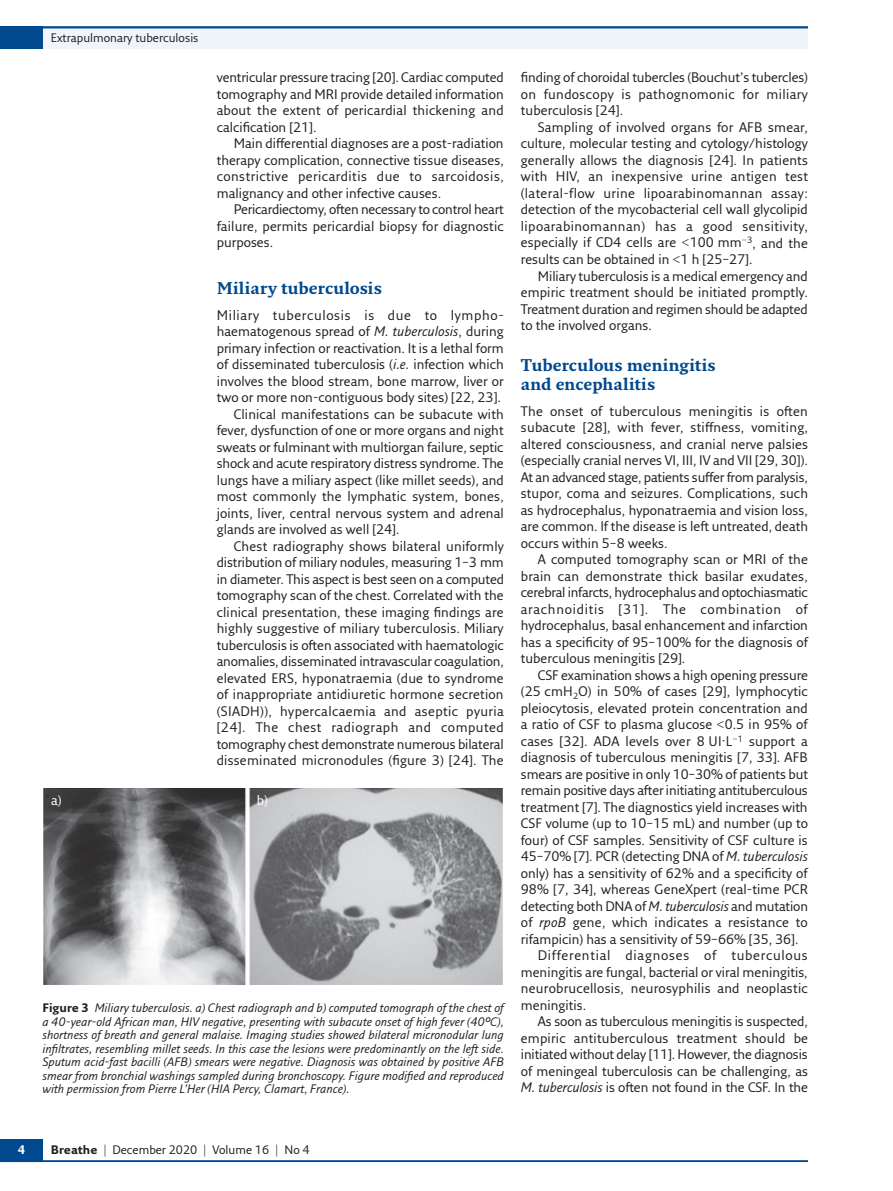
<style>
.page{position:relative;width:893px;height:1191px;background:#fff}
.page>*{position:absolute;margin:0;border:0;box-sizing:border-box;transform-origin:0 0}
.t1{font:700 16.5px/19.5px "Fresco Std";letter-spacing:.005em;color:#01498e}
.t2{font:13.5px/16.5px "Fresco Sans Pro";color:#231f20;text-align:justify}
.t3{font:13.5px "Fresco Sans Pro";letter-spacing:.025em;color:#231f20}
.t4{font:13.5px "Fresco Sans Pro";letter-spacing:.035em;color:#231f20}
.t5{font:13.5px "Fresco Sans Pro";letter-spacing:.05em;color:#231f20}
.t6{font:13.5px "Fresco Sans Pro";letter-spacing:.045em;color:#231f20}
.t7{font:13.5px "Fresco Sans Pro";color:#fff}
.t8{font:italic 12px/13.5px "Fresco Sans Pro";color:#231f20;text-align:justify}
.t9{font:12px "Fresco Sans Pro";color:#231f20}
.t10{font:700 12px "Fresco Sans Pro";color:#fff}
.s1{font-style:italic}
.s2{font-weight:700;font-style:normal}
.s3{font-weight:700}
</style>
<div class="page">
<hr style="left:0;top:1160px;width:808px;height:2px;background:#01498e">
<div style="left:0;top:1138px;width:43px;height:23px;background:#01498e"></div>
<div style="left:0;top:26px;width:808px;height:23px;background:#eff5fb"></div>
<hr style="left:0;top:26px;width:808px;height:2px;background:#01498e">
<div style="left:0;top:26px;width:43px;height:23px;background:#01498e"></div>
<img style="left:44px;top:788px;width:459px;height:197px">
<p class="t9" style="left:51px;top:30px;width:149px">Extrapulmonary tuberculosis</p>
<p class="t2" style="left:217px;top:69px;width:289px">ventricular pressure tracing [20]. Cardiac computed tomography and MRI provide detailed information about the extent of pericardial thickening and calcification [21].</p>
<p class="t2" style="left:217px;top:135px;width:289px;text-indent:17px">Main differential diagnoses are a post-radiation therapy complication, connective tissue diseases, constrictive pericarditis due to sarcoidosis, malignancy and other infective causes.</p>
<p class="t2" style="left:217px;top:201px;width:289px;text-indent:17px">Pericardiectomy, often necessary to control heart failure, permits pericardial biopsy for diagnostic purposes.</p>
<p class="t1" style="left:217px;top:278px;width:167px">Miliary tuberculosis</p>
<p class="t6" style="left:217px;top:306px;width:289px">Miliary tuberculosis is due to lympho-</p>
<p class="t2" style="left:217px;top:323px;width:289px">haematogenous spread of <span class="s1">M. tuberculosis</span>, during</p>
<p class="t2" style="left:217px;top:339px;width:289px">primary infection or reactivation. It is a lethal form</p>
<p class="t2" style="left:217px;top:356px;width:289px">of disseminated tuberculosis (<span class="s1">i.e.</span> infection which</p>
<p class="t2" style="left:217px;top:372px;width:289px">involves the blood stream, bone marrow, liver or</p>
<p class="t2" style="left:217px;top:389px;width:286px">two or more non-contiguous body sites) [22, 23].</p>
<p class="t2" style="left:234px;top:405px;width:272px">Clinical manifestations can be subacute with</p>
<p class="t2" style="left:217px;top:422px;width:288px">fever, dysfunction of one or more organs and night</p>
<p class="t2" style="left:217px;top:438px;width:288px">sweats or fulminant with multiorgan failure, septic</p>
<p class="t2" style="left:217px;top:455px;width:289px">shock and acute respiratory distress syndrome. The</p>
<p class="t2" style="left:217px;top:471px;width:289px">lungs have a miliary aspect (like millet seeds), and</p>
<p class="t2" style="left:217px;top:488px;width:289px">most commonly the lymphatic system, bones,</p>
<p class="t2" style="left:217px;top:504px;width:289px">joints, liver, central nervous system and adrenal</p>
<p class="t2" style="left:217px;top:521px;width:184px">glands are involved as well [24].</p>
<p class="t2" style="left:234px;top:537px;width:272px">Chest radiography shows bilateral uniformly</p>
<p class="t2" style="left:217px;top:553px;width:289px">distribution of miliary nodules, measuring 1–3 mm</p>
<p class="t2" style="left:217px;top:570px;width:289px">in diameter. This aspect is best seen on a computed</p>
<p class="t2" style="left:217px;top:586px;width:288px">tomography scan of the chest. Correlated with the</p>
<p class="t2" style="left:217px;top:603px;width:288px">clinical presentation, these imaging findings are</p>
<p class="t2" style="left:217px;top:619px;width:288px">highly suggestive of miliary tuberculosis. Miliary</p>
<p class="t2" style="left:217px;top:636px;width:289px">tuberculosis is often associated with haematologic</p>
<p class="t2" style="left:217px;top:652px;width:289px">anomalies, disseminated intravascular coagulation,</p>
<p class="t2" style="left:217px;top:669px;width:289px">elevated ERS, hyponatraemia (due to syndrome</p>
<p class="t2" style="left:217px;top:685px;width:288px">of inappropriate antidiuretic hormone secretion</p>
<p class="t3" style="left:217px;top:702px;width:289px">(SIADH)), hypercalcaemia and aseptic pyuria</p>
<p class="t4" style="left:217px;top:719px;width:289px">[24]. The chest radiograph and computed</p>
<p class="t2" style="left:217px;top:735px;width:288px">tomography chest demonstrate numerous bilateral</p>
<p class="t2" style="left:217px;top:751px;width:288px">disseminated micronodules (figure 3) [24]. The</p>
<p class="t7" style="left:51px;top:792px;width:12px">a)</p>
<p class="t7" style="left:257px;top:792px;width:13px">b)</p>
<p class="t8" style="left:43px;top:1001px;width:463px"><span class="s2">Figure 3</span> Miliary tuberculosis. a) Chest radiograph and b) computed tomograph of the chest of a 40-year-old African man, HIV negative, presenting with subacute onset of high fever (40°C), shortness of breath and general malaise. Imaging studies showed bilateral micronodular lung infiltrates, resembling millet seeds. In this case the lesions were predominantly on the left side.<br>Sputum acid-fast bacilli (AFB) smears were negative. Diagnosis was obtained by positive AFB smear from bronchial washings sampled during bronchoscopy. Figure modified and reproduced with permission from Pierre L’Her (HIA Percy, Clamart, France).</p>
<p class="t2" style="left:521px;top:69px;width:289px">finding of choroidal tubercles (Bouchut’s tubercles) on fundoscopy is pathognomonic for miliary tuberculosis [24].</p>
<p class="t2" style="left:521px;top:118px;width:289px;text-indent:17px">Sampling of involved organs for AFB smear, culture, molecular testing and cytology/histology generally allows the diagnosis [24]. In patients with HIV, an inexpensive urine antigen test (lateral-flow urine lipoarabinomannan assay: detection of the mycobacterial cell wall glycolipid lipoarabinomannan) has a good sensitivity, especially if CD4 cells are &lt;100 mm<sup>−3</sup>, and the results can be obtained in &lt;1 h [25–27].</p>
<p class="t2" style="left:521px;top:267px;width:289px;text-indent:17px">Miliary tuberculosis is a medical emergency and empiric treatment should be initiated promptly.<br>Treatment duration and regimen should be adapted to the involved organs.</p>
<p class="t1" style="left:521px;top:354px;width:196px">Tuberculous meningitis and encephalitis</p>
<p class="t2" style="left:521px;top:402px;width:289px">The onset of tuberculous meningitis is often subacute [28], with fever, stiffness, vomiting, altered consciousness, and cranial nerve palsies (especially cranial nerves VI, III, IV and VII [29, 30]).<br>At an advanced stage, patients suffer from paralysis, stupor, coma and seizures. Complications, such as hydrocephalus, hyponatraemia and vision loss, are common. If the disease is left untreated, death occurs within 5–8 weeks.</p>
<p class="t2" style="left:521px;top:551px;width:289px;text-indent:17px">A computed tomography scan or MRI of the brain can demonstrate thick basilar exudates, cerebral infarcts, hydrocephalus and optochiasmatic arachnoiditis [31]. The combination of hydrocephalus, basal enhancement and infarction has a specificity of 95–100% for the diagnosis of tuberculous meningitis [29].</p>
<p class="t2" style="left:538px;top:666px;width:272px">CSF examination shows a high opening pressure</p>
<p class="t2" style="left:521px;top:683px;width:289px">(25 cmH<sub>2</sub>O) in 50% of cases [29], lymphocytic</p>
<p class="t2" style="left:521px;top:699px;width:289px">pleiocytosis, elevated protein concentration and</p>
<p class="t2" style="left:521px;top:716px;width:288px">a ratio of CSF to plasma glucose &lt;0.5 in 95% of</p>
<p class="t2" style="left:521px;top:732px;width:289px">cases [32]. ADA levels over 8 UI·L<sup>−1</sup> support a</p>
<p class="t2" style="left:521px;top:749px;width:288px">diagnosis of tuberculous meningitis [7, 33]. AFB</p>
<p class="t2" style="left:521px;top:765px;width:289px">smears are positive in only 10–30% of patients but</p>
<p class="t2" style="left:521px;top:782px;width:289px">remain positive days after initiating antituberculous</p>
<p class="t2" style="left:521px;top:798px;width:288px">treatment [7]. The diagnostics yield increases with</p>
<p class="t2" style="left:521px;top:815px;width:289px">CSF volume (up to 10–15 mL) and number (up to</p>
<p class="t2" style="left:521px;top:831px;width:289px">four) of CSF samples. Sensitivity of CSF culture is</p>
<p class="t2" style="left:521px;top:848px;width:289px">45–70% [7]. PCR (detecting DNA of <span class="s1">M. tuberculosis</span></p>
<p class="t2" style="left:521px;top:864px;width:288px">only) has a sensitivity of 62% and a specificity of</p>
<p class="t2" style="left:521px;top:881px;width:289px">98% [7, 34], whereas GeneXpert (real-time PCR</p>
<p class="t2" style="left:521px;top:897px;width:289px">detecting both DNA of <span class="s1">M. tuberculosis</span> and mutation</p>
<p class="t2" style="left:521px;top:914px;width:288px">of <span class="s1">rpoB</span> gene, which indicates a resistance to</p>
<p class="t2" style="left:521px;top:930px;width:279px">rifampicin) has a sensitivity of 59–66% [35, 36].</p>
<p class="t5" style="left:538px;top:947px;width:272px">Differential diagnoses of tuberculous</p>
<p class="t2" style="left:521px;top:963px;width:288px">meningitis are fungal, bacterial or viral meningitis,</p>
<p class="t2" style="left:521px;top:979px;width:288px">neurobrucellosis, neurosyphilis and neoplastic</p>
<p class="t2" style="left:521px;top:996px;width:67px">meningitis.</p>
<p class="t2" style="left:538px;top:1012px;width:272px">As soon as tuberculous meningitis is suspected,</p>
<p class="t2" style="left:521px;top:1029px;width:289px">empiric antituberculous treatment should be</p>
<p class="t2" style="left:521px;top:1045px;width:288px">initiated without delay [11]. However, the diagnosis</p>
<p class="t2" style="left:521px;top:1062px;width:289px">of meningeal tuberculosis can be challenging, as</p>
<p class="t2" style="left:521px;top:1078px;width:289px"><span class="s1">M. tuberculosis</span> is often not found in the CSF. In the</p>
<p class="t10" style="left:18px;top:1142px;width:9px">4</p>
<p class="t9" style="left:51px;top:1142px;width:260px"><span class="s3">Breathe</span> | December 2020 | Volume 16 | No 4</p>
</div>
